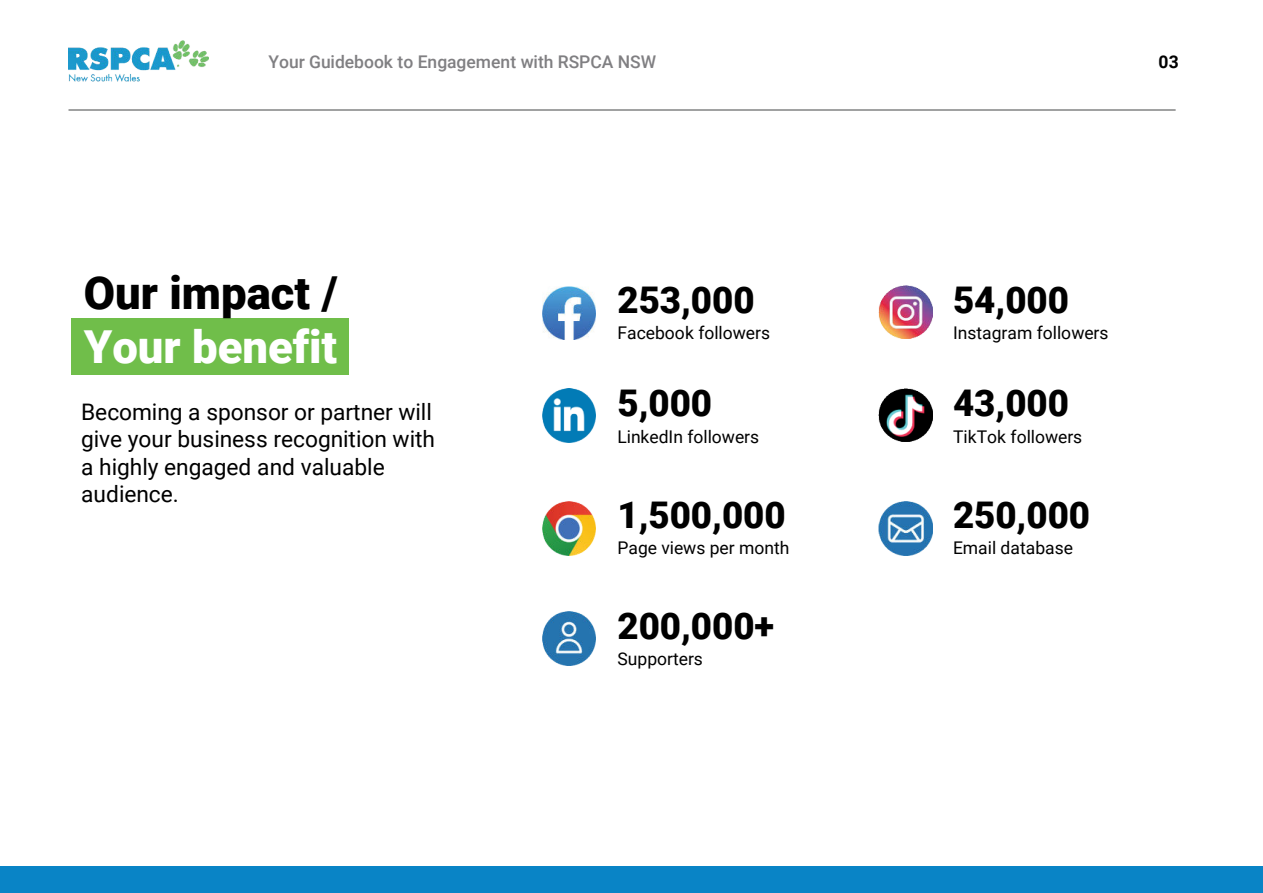
<style>
.page{position:relative;width:1263px;height:893px;background:#fff}
.page>*{position:absolute;margin:0;border:0;box-sizing:border-box;transform-origin:0 0}
.t1{font:900 45.45px "Roboto";color:#fff}
.t2{font:900 45.45px "Roboto";color:#000}
.t3{font:900 36.75px "Roboto";color:#000}
.t4{font:22.8px/27.5px "Roboto";letter-spacing:-.005em;color:#000}
.t5{font:17.55px "Roboto";color:#000}
.t6{font:500 17.55px "Roboto";color:#807f82}
.t7{font:700 17.55px "Roboto";color:#000}
</style>
<div class="page">
<div style="left:71px;top:318px;width:278px;height:57px;background:#70be4a"></div>
<img style="left:542px;top:286px;width:54px;height:54px">
<img style="left:878px;top:285px;width:54px;height:53px">
<img style="left:542px;top:389px;width:54px;height:53px">
<img style="left:878px;top:388px;width:54px;height:53px">
<img style="left:542px;top:502px;width:54px;height:53px">
<img style="left:878px;top:502px;width:54px;height:53px">
<img style="left:542px;top:612px;width:54px;height:53px">
<div style="left:0;top:866px;width:1263px;height:27px;background:#0984c6"></div>
<img style="left:68px;top:41px;width:140px;height:41px">
<hr style="left:68px;top:109px;width:1107px;height:2px;background:#595a5a">
<p class="t6" style="left:269px;top:55px;width:389px">Your Guidebook to Engagement with RSPCA NSW</p>
<p class="t7" style="left:1158px;top:55px;width:22px">03</p>
<h1 class="t2" style="left:84px;top:275px;width:255px">Our impact /</h1>
<h1 class="t1" style="left:84px;top:329px;width:255px">Your benefit</h1>
<p class="t4" style="left:81px;top:399px;width:355px">Becoming a sponsor or partner will give your business recognition with a highly engaged and valuable audience.</p>
<h2 class="t3" style="left:617px;top:285px;width:139px">253,000</h2>
<p class="t5" style="left:617px;top:325px;width:154px">Facebook followers</p>
<h2 class="t3" style="left:617px;top:388px;width:96px">5,000</h2>
<p class="t5" style="left:617px;top:428px;width:143px">LinkedIn followers</p>
<h2 class="t3" style="left:617px;top:500px;width:170px">1,500,000</h2>
<p class="t5" style="left:617px;top:539px;width:173px">Page views per month</p>
<h2 class="t3" style="left:617px;top:611px;width:158px">200,000+</h2>
<p class="t5" style="left:617px;top:651px;width:87px">Supporters</p>
<h2 class="t3" style="left:953px;top:285px;width:117px">54,000</h2>
<p class="t5" style="left:953px;top:325px;width:157px">Instagram followers</p>
<h2 class="t3" style="left:953px;top:388px;width:117px">43,000</h2>
<p class="t5" style="left:953px;top:428px;width:131px">TikTok followers</p>
<h2 class="t3" style="left:953px;top:500px;width:139px">250,000</h2>
<p class="t5" style="left:953px;top:539px;width:121px">Email database</p>
</div>
